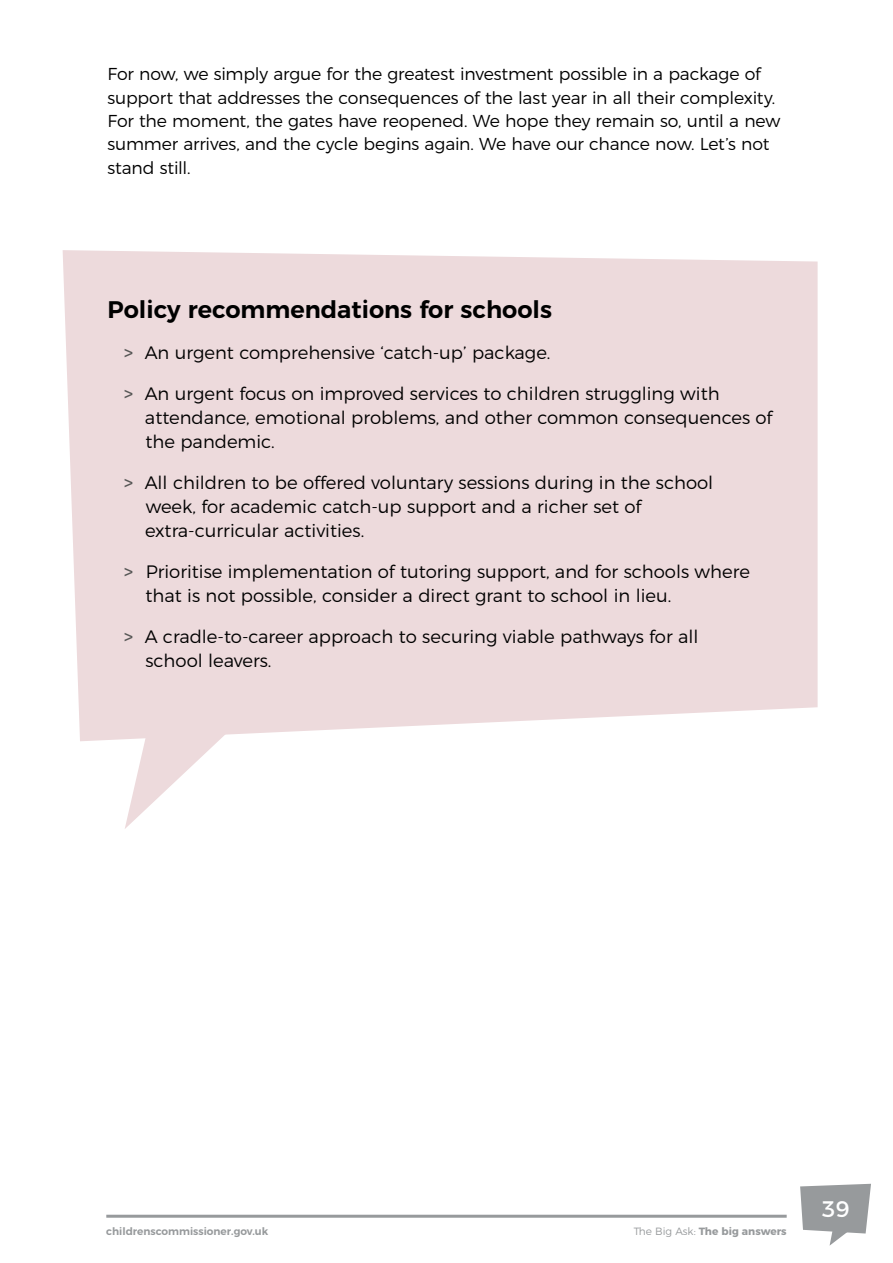
<style>
.page{position:relative;width:893px;height:1263px;background:#fff}
.page>*{position:absolute;margin:0;border:0;box-sizing:border-box;transform-origin:0 0}
.CC_section_sub_headi{font:600 24px "Montserrat";color:#000}
.t1{font:22.5px "Montserrat";color:#fff}
.t2{font:300 18px/24px "Montserrat";color:#000}
.CC_report_body_text{font:300 17.25px/23.2px "Montserrat";letter-spacing:-.01em;color:#000}
.t3{font:600 10.5px "Montserrat";color:#979a9c}
.t4{font:700 10.5px "Montserrat";color:#979a9c}
.s1{font-family:"Montserrat Alternates";font-weight:400;color:#575756}
.s2{font-weight:300}
</style>
<div class="page">
<div style="left:63px;top:250px;width:755px;height:491px;background:#eddadc"></div>
<svg style="left:125px;top:727px;width:108px;height:102px"></svg>
<svg style="left:800px;top:1184px;width:71px;height:61px"></svg>
<hr style="left:106px;top:1215px;width:681px;height:3px;background:#979a9c">
<p class="CC_report_body_text" style="left:107px;top:61px;width:674px">For now, we simply argue for the greatest investment possible in a package of support that addresses the consequences of the last year in all their complexity.<br>For the moment, the gates have reopened. We hope they remain so, until a new summer arrives, and the cycle begins again. We have our chance now. Let’s not stand still.</p>
<p class="CC_section_sub_headi" style="left:107px;top:290px;width:446px">Policy recommendations for schools</p>
<p class="t2" style="left:124px;top:339px;width:428px"><span class="s1">&gt;</span> An urgent comprehensive ‘catch‑up’ package.</p>
<p class="t2" style="left:145px;top:380px;width:629px;text-indent:-21px"><span class="s1">&gt;</span> An urgent focus on improved services to children struggling with attendance, emotional problems, and other common consequences of the pandemic.</p>
<p class="t2" style="left:145px;top:469px;width:570px;text-indent:-21px"><span class="s1">&gt;</span> All children to be offered voluntary sessions during in the school week, for academic catch‑up support and a richer set of extra‑curricular activities.</p>
<p class="t2" style="left:146px;top:558px;width:606px;text-indent:-21px"><span class="s1">&gt;</span> Prioritise implementation of tutoring support, and for schools where that is not possible, consider a direct grant to school in lieu.</p>
<p class="t2" style="left:145px;top:623px;width:555px;text-indent:-21px"><span class="s1">&gt;</span> A cradle‑to‑career approach to securing viable pathways for all school leavers.</p>
<p class="t3" style="left:106px;top:1222px;width:164px">childrenscommissioner.gov.uk</p>
<p class="t4" style="left:634px;top:1222px;width:154px"><span class="s2">The Big Ask:</span> The big answers</p>
<p class="t1" style="left:822px;top:1191px;width:29px">39</p>
</div>
